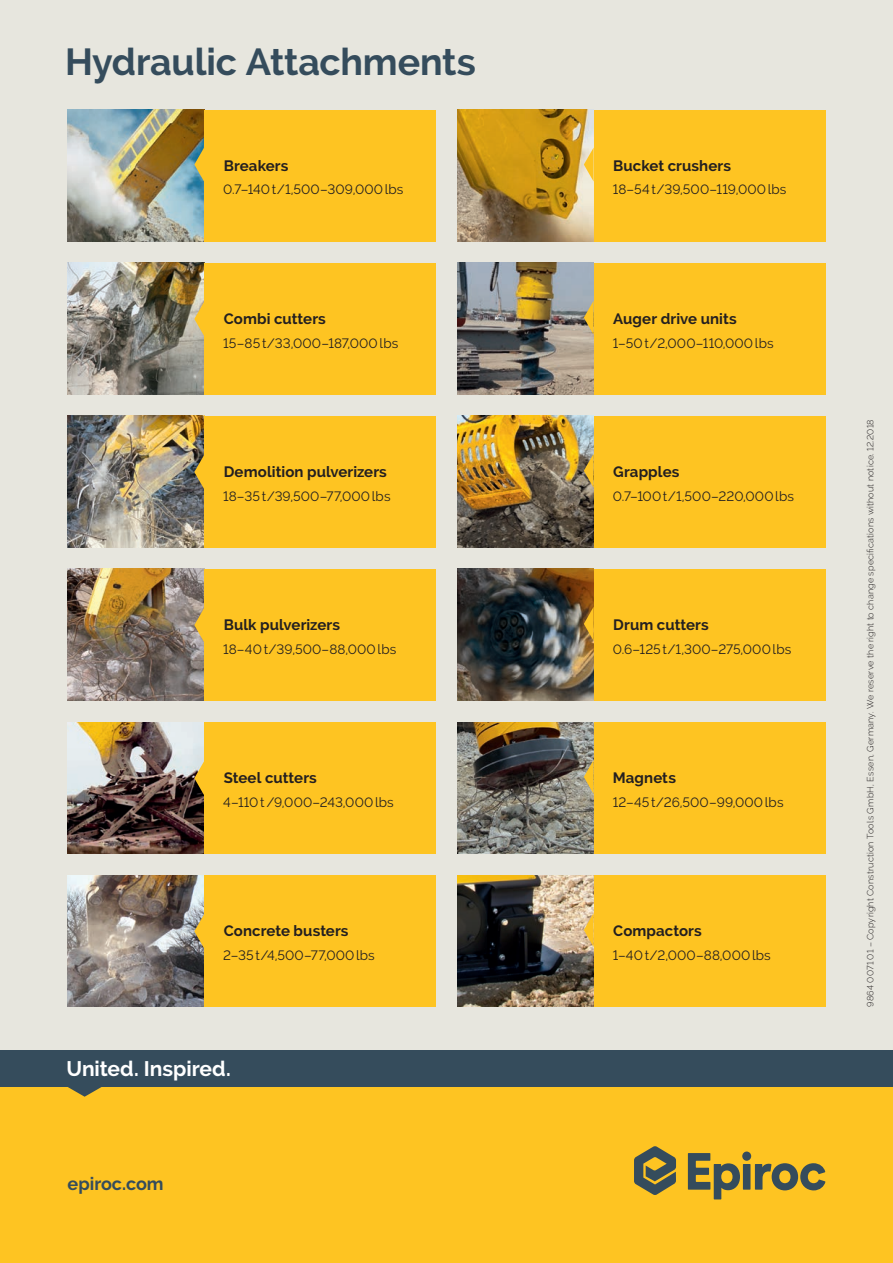
<style>
.page{position:relative;width:893px;height:1263px;background:#fff}
.page>*{position:absolute;margin:0;border:0;box-sizing:border-box;transform-origin:0 0}
.t1{font:700 37.5px "Raleway";letter-spacing:-.005em;color:#354c5c}
.t2{font:700 21px "Raleway";color:#fff}
.t3{font:700 18px "Raleway";color:#354c5c}
.t4{font:700 15px "Raleway";letter-spacing:.005em;color:#231f20}
.t5{font:13.5px "Raleway";letter-spacing:.005em;color:#231f20}
.t6{font:300 9px "Raleway";letter-spacing:.02em;color:#231f20}
</style>
<div class="page">
<div style="left:0;top:1087px;width:893px;height:176px;background:#fec422"></div>
<div style="left:0;top:0;width:893px;height:1050px;background:#e7e6de"></div>
<div style="left:0;top:1050px;width:893px;height:37px;background:#354c5c"></div>
<svg style="left:68px;top:1087px;width:34px;height:10px"></svg>
<svg style="left:634px;top:1146px;width:42px;height:49px"></svg>
<svg style="left:688px;top:1151px;width:137px;height:48px"></svg>
<img style="left:457px;top:110px;width:137px;height:132px">
<img style="left:457px;top:263px;width:137px;height:132px">
<img style="left:457px;top:416px;width:137px;height:132px">
<img style="left:457px;top:569px;width:137px;height:132px">
<img style="left:457px;top:722px;width:137px;height:132px">
<img style="left:457px;top:875px;width:137px;height:132px">
<div style="left:594px;top:110px;width:231px;height:132px;background:#fec422"></div>
<div style="left:594px;top:263px;width:231px;height:132px;background:#fec422"></div>
<div style="left:594px;top:416px;width:231px;height:132px;background:#fec422"></div>
<div style="left:594px;top:569px;width:231px;height:132px;background:#fec422"></div>
<div style="left:594px;top:722px;width:231px;height:132px;background:#fec422"></div>
<div style="left:594px;top:875px;width:231px;height:132px;background:#fec422"></div>
<img style="left:68px;top:263px;width:136px;height:132px">
<img style="left:68px;top:416px;width:136px;height:132px">
<img style="left:68px;top:569px;width:136px;height:132px">
<img style="left:68px;top:722px;width:136px;height:132px">
<img style="left:68px;top:875px;width:136px;height:132px">
<div style="left:204px;top:263px;width:232px;height:132px;background:#fec422"></div>
<div style="left:204px;top:416px;width:232px;height:132px;background:#fec422"></div>
<div style="left:204px;top:569px;width:232px;height:132px;background:#fec422"></div>
<div style="left:204px;top:722px;width:232px;height:132px;background:#fec422"></div>
<div style="left:204px;top:875px;width:232px;height:132px;background:#fec422"></div>
<img style="left:68px;top:110px;width:136px;height:132px">
<div style="left:204px;top:110px;width:232px;height:132px;background:#fec422"></div>
<svg style="left:584px;top:148px;width:10px;height:34px"></svg>
<svg style="left:584px;top:301px;width:10px;height:34px"></svg>
<svg style="left:584px;top:454px;width:10px;height:34px"></svg>
<svg style="left:584px;top:607px;width:10px;height:34px"></svg>
<svg style="left:584px;top:760px;width:10px;height:34px"></svg>
<svg style="left:584px;top:913px;width:10px;height:34px"></svg>
<svg style="left:194px;top:148px;width:10px;height:34px"></svg>
<svg style="left:194px;top:302px;width:10px;height:34px"></svg>
<svg style="left:194px;top:455px;width:10px;height:34px"></svg>
<svg style="left:194px;top:608px;width:10px;height:34px"></svg>
<svg style="left:194px;top:761px;width:10px;height:34px"></svg>
<svg style="left:194px;top:914px;width:10px;height:34px"></svg>
<h1 class="t1" style="left:65px;top:40px;width:412px">Hydraulic Attachments</h1>
<p class="t4" style="left:224px;top:157px;width:66px">Breakers</p>
<p class="t5" style="left:223px;top:182px;width:182px">0.7–140t/1,500–309,000lbs</p>
<p class="t4" style="left:224px;top:310px;width:104px">Combi cutters</p>
<p class="t5" style="left:223px;top:335px;width:177px">15–85t/33,000–187,000lbs</p>
<p class="t4" style="left:224px;top:463px;width:165px">Demolition pulverizers</p>
<p class="t5" style="left:223px;top:488px;width:169px">18–35t/39,500–77,000lbs</p>
<p class="t4" style="left:224px;top:616px;width:118px">Bulk pulverizers</p>
<p class="t5" style="left:223px;top:641px;width:175px">18–40t/39,500–88,000lbs</p>
<p class="t4" style="left:224px;top:769px;width:95px">Steel cutters</p>
<p class="t5" style="left:223px;top:794px;width:172px">4–110t/9,000–243,000lbs</p>
<p class="t4" style="left:224px;top:922px;width:126px">Concrete busters</p>
<p class="t5" style="left:223px;top:947px;width:153px">2–35t/4,500–77,000lbs</p>
<h2 class="t2" style="left:66px;top:1057px;width:166px">United. Inspired.</h2>
<h3 class="t3" style="left:68px;top:1173px;width:98px">epiroc.com</h3>
<p class="t4" style="left:613px;top:157px;width:119px">Bucket crushers</p>
<p class="t5" style="left:613px;top:182px;width:175px">18–54t/39,500–119,000lbs</p>
<p class="t4" style="left:613px;top:310px;width:125px">Auger drive units</p>
<p class="t5" style="left:613px;top:335px;width:162px">1–50t/2,000–110,000lbs</p>
<p class="t4" style="left:613px;top:463px;width:68px">Grapples</p>
<p class="t5" style="left:613px;top:488px;width:183px">0.7–100t/1,500–220,000lbs</p>
<p class="t4" style="left:613px;top:616px;width:97px">Drum cutters</p>
<p class="t5" style="left:613px;top:641px;width:180px">0.6–125t/1,300–275,000lbs</p>
<p class="t4" style="left:613px;top:769px;width:65px">Magnets</p>
<p class="t5" style="left:613px;top:794px;width:172px">12–45t/26,500–99,000lbs</p>
<p class="t4" style="left:613px;top:922px;width:90px">Compactors</p>
<p class="t5" style="left:613px;top:947px;width:160px">1–40t/2,000–88,000lbs</p>
<p class="t6" style="left:865px;top:1007px;width:589px;rotate:-90deg">9864 0071 01 – Copyright Construction Tools GmbH, Essen, Germany. We reserve the right to change specifications without notice. 12.2018</p>
</div>
